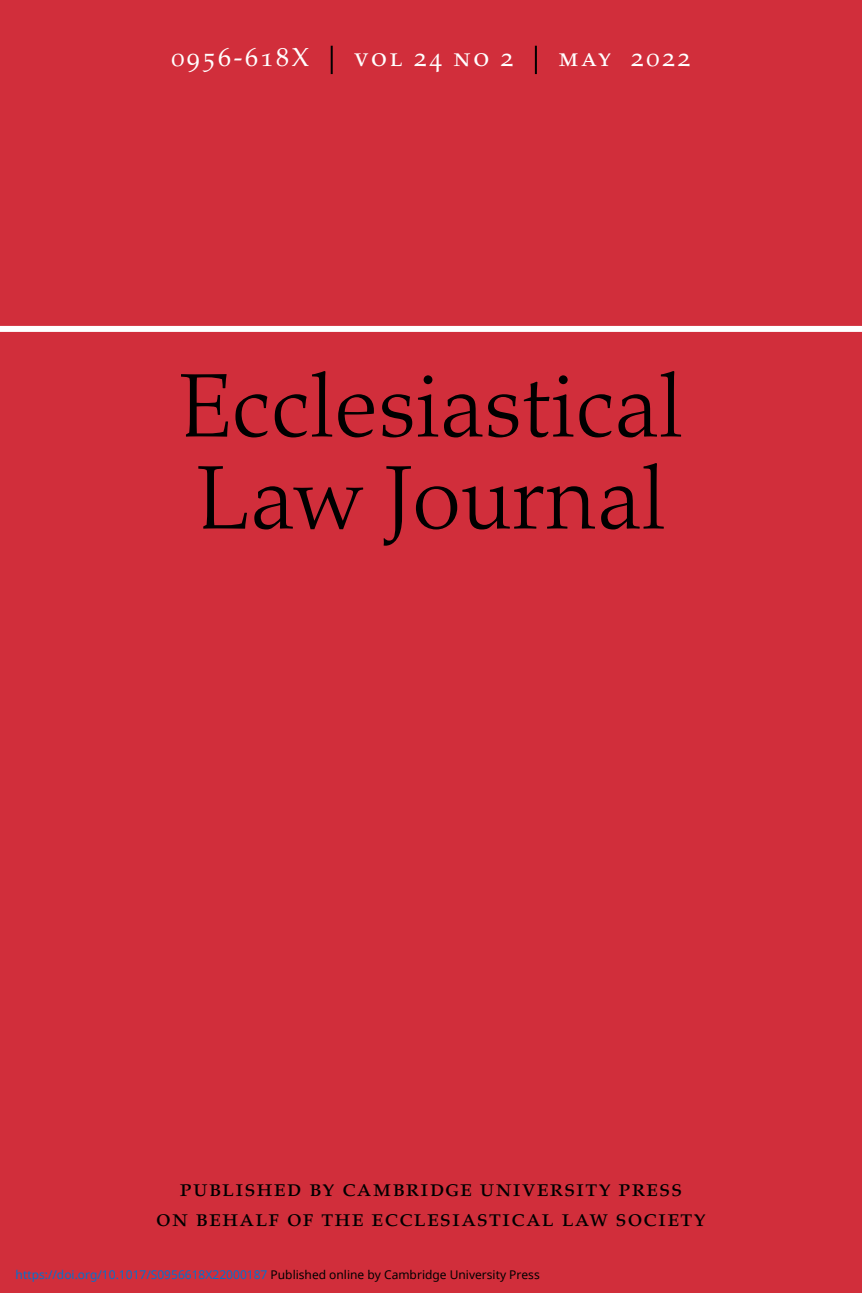
<style>
.page{position:relative;width:862px;height:1293px;background:#d12e3b}
.page>*{position:absolute;margin:0;border:0;box-sizing:border-box;transform-origin:0 0}
.t1{font:300 90px/92px "Palatino";letter-spacing:.01em;color:#000}
.t2{font:26px "Palatino SC";letter-spacing:.1em;color:#fff}
.t3{font:24px/30px "Palatino SC";letter-spacing:.05em;color:#000;text-align:center}
.t4{font:12px "Noto Sans";color:#0172cf}
.s1{color:#000}
</style>
<div class="page">
<hr style="left:331px;top:46px;width:2px;height:28px;background:#000">
<hr style="left:535px;top:46px;width:2px;height:28px;background:#000">
<div style="left:0;top:326px;width:862px;height:6px;background:#fff"></div>
<h2 class="t2" style="left:171px;top:42px;width:139px">0956-618X</h2>
<h2 class="t2" style="left:354px;top:42px;width:161px">vol 24 no 2</h2>
<h2 class="t2" style="left:558px;top:42px;width:134px">may 2022</h2>
<h1 class="t1" style="left:179px;top:370px;width:505px">Ecclesiastical<br>Law Journal</h1>
<h3 class="t3" style="left:156px;top:1173px;width:551px">published by cambridge university press<br>on behalf of the ecclesiastical law society</h3>
<p class="t4" style="left:16px;top:1266px;width:526px">https://doi.org/10.1017/S0956618X22000187 <span class="s1">Published online by Cambridge University Press</span></p>
</div>
